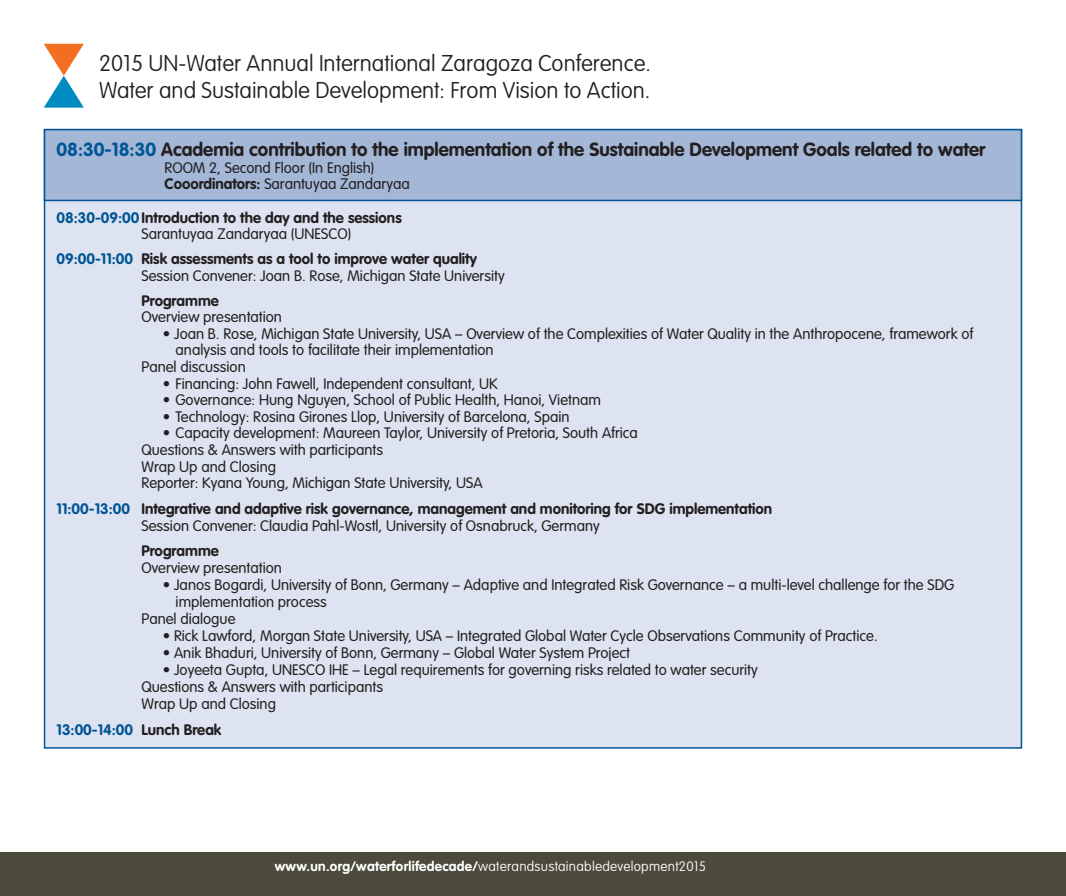
<style>
.page{position:relative;width:1066px;height:896px;background:#fff}
.page>*{position:absolute;margin:0;border:0;box-sizing:border-box;transform-origin:0 0}
.t1{font:100 22.5px/27px "VAG Rounded";color:#231f20}
.t2{font:700 18.75px "VAG Rounded";color:#231f20}
.t3{font:300 15px/16.8px "VAG Rounded";color:#231f20}
.t4{font:700 15px/16.5px "VAG Rounded";color:#231f20}
.t5{font:700 15px "VAG Rounded";color:#005595}
.t6{font:100 13.5px "VAG Rounded";letter-spacing:.02em;color:#fff}
.s1{color:#005595}
.s2{font-weight:700}
.s3{font-weight:300}
.s4{font-weight:700;color:#005595}
.s5{color:#231f20}
</style>
<div class="page">
<svg style="left:44px;top:44px;width:40px;height:64px"></svg>
<div style="left:0;top:852px;width:1064px;height:43px;background:#4c4a3b"></div>
<hr style="left:1064px;top:852px;width:1px;height:43px;background:#4c4a3b">
<div style="left:44px;top:129px;width:978px;height:619px;background:#dde3f0;border:2px solid #005595"></div>
<div style="left:44px;top:129px;width:978px;height:72px;background:#a4b7d7;border:2px solid #005595"></div>
<h1 class="t1" style="left:99px;top:50px;width:553px">2015 UN-Water Annual International Zaragoza Conference.<br>Water and Sustainable Development: From Vision to Action.</h1>
<p class="t2" style="left:57px;top:139px;width:930px"><span class="s1">08:30-18:30</span> Academia contribution to the implementation of the Sustainable Development Goals related to water</p>
<p class="t3" style="left:165px;top:159px;width:247px">ROOM 2, Second Floor (In English)<br><span class="s2">Cooordinators:</span> Sarantuyaa Zandaryaa</p>
<p class="t4" style="left:142px;top:209px;width:261px;text-indent:-85px"><span class="s1">08:30-09:00</span> Introduction to the day and the sessions<br><span class="s3">Sarantuyaa Zandaryaa (UNESCO)</span></p>
<p class="t3" style="left:142px;top:251px;width:364px;text-indent:-85px"><span class="s4">09:00-11:00</span> <span class="s2">Risk assessments as a tool to improve water quality<br></span>Session Convener: Joan B. Rose, Michigan State University</p>
<p class="t4" style="left:142px;top:292px;width:79px">Programme</p>
<p class="t3" style="left:142px;top:309px;width:142px">Overview presentation</p>
<p class="t3" style="left:163px;top:325px;width:812px">• Joan B. Rose, Michigan State University, USA – Overview of the Complexities of Water Quality in the Anthropocene, framework of</p>
<p class="t3" style="left:176px;top:342px;width:319px">analysis and tools to facilitate their implementation</p>
<p class="t3" style="left:142px;top:358px;width:106px">Panel discussion</p>
<p class="t3" style="left:163px;top:375px;width:336px">• Financing: John Fawell, Independent consultant, UK</p>
<p class="t3" style="left:163px;top:391px;width:439px">• Governance: Hung Nguyen, School of Public Health, Hanoi, Vietnam</p>
<p class="t3" style="left:163px;top:408px;width:408px">• Technology: Rosina Girones Llop, University of Barcelona, Spain</p>
<p class="t3" style="left:142px;top:424px;width:498px;text-indent:21px">• Capacity development: Maureen Taylor, University of Pretoria, South Africa Questions &amp; Answers with participants<br>Wrap Up and Closing<br>Reporter: Kyana Young, Michigan State University, USA</p>
<p class="t4" style="left:142px;top:500px;width:632px;line-height:17px;text-indent:-85px"><span class="s1">11:00-13:00</span> Integrative and adaptive risk governance, management and monitoring for SDG implementation<br><span class="s3">Session Convener: Claudia Pahl-Wostl, University of Osnabruck, Germany</span></p>
<p class="t4" style="left:142px;top:542px;width:79px">Programme</p>
<p class="t3" style="left:142px;top:559px;width:142px">Overview presentation</p>
<p class="t3" style="left:163px;top:576px;width:792px">• Janos Bogardi, University of Bonn, Germany – Adaptive and Integrated Risk Governance – a multi-level challenge for the SDG</p>
<p class="t3" style="left:176px;top:593px;width:153px">implementation process</p>
<p class="t3" style="left:142px;top:610px;width:95px">Panel dialogue</p>
<p class="t3" style="left:163px;top:627px;width:716px">• Rick Lawford, Morgan State University, USA – Integrated Global Water Cycle Observations Community of Practice.</p>
<p class="t3" style="left:163px;top:644px;width:468px">• Anik Bhaduri, University of Bonn, Germany – Global Water System Project</p>
<p class="t3" style="left:142px;top:661px;width:617px;text-indent:21px">• Joyeeta Gupta, UNESCO IHE – Legal requirements for governing risks related to water security<br>Questions &amp; Answers with participants<br>Wrap Up and Closing</p>
<p class="t5" style="left:56px;top:721px;width:166px">13:00-14:00 <span class="s5">Lunch Break</span></p>
<p class="t6" style="left:275px;top:858px;width:433px"><span class="s2">www.un.org/waterforlifedecade/</span>waterandsustainabledevelopment2015</p>
</div>
